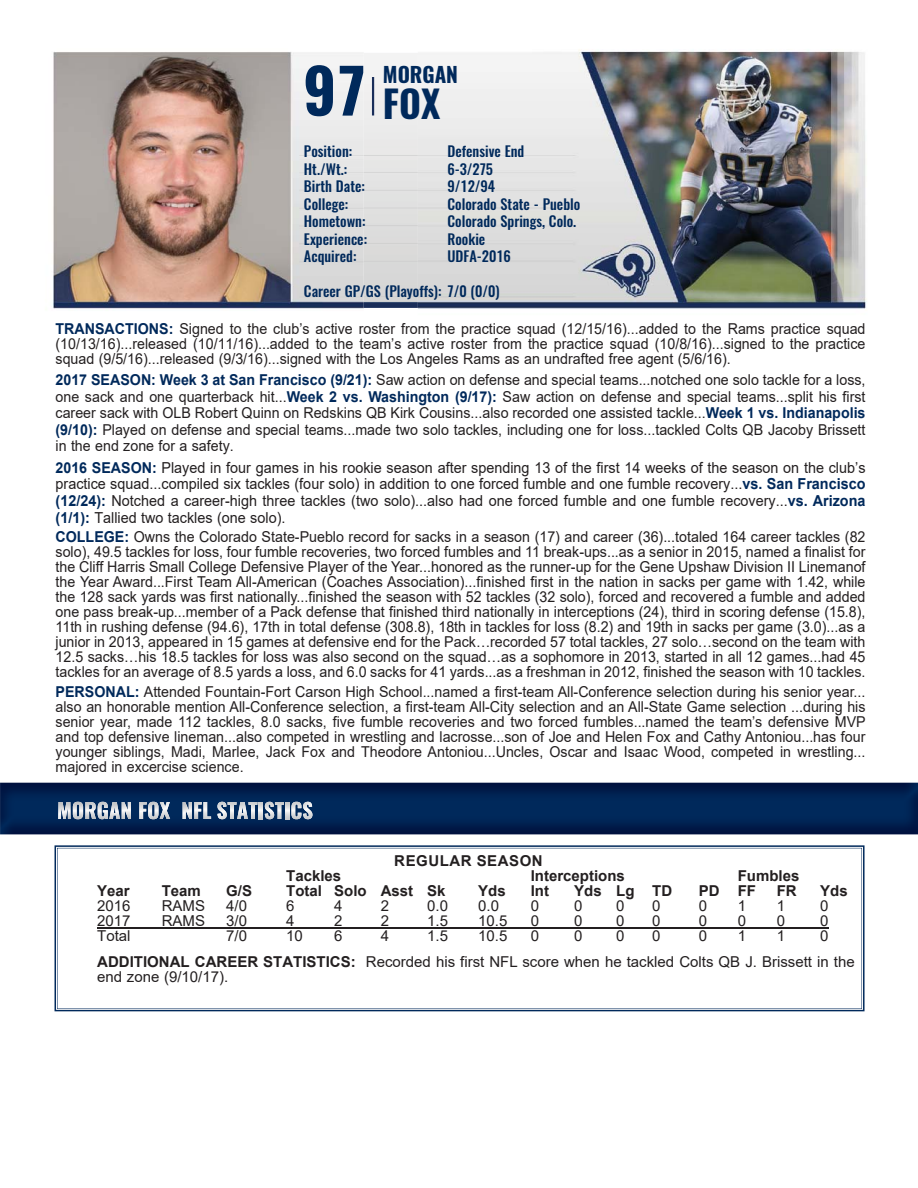
<style>
.page{position:relative;width:918px;height:1188px;background:#fff}
.page>*{position:absolute;margin:0;border:0;box-sizing:border-box;transform-origin:0 0}
.t1{font:700 61.5px "Oswald";color:#00295b}
.t2{font:700 37.5px "Oswald";color:#00295b}
.t3{font:700 21px "Oswald";color:#00295b}
.t4{font:15.15px/16.6px "Arial";color:#231f20;text-align:justify;scale:.95 1}
.t5{font:15px/15px "Arial";color:#231f20;text-align:justify;scale:.95 1}
.t6{font:15px/25.5px "Arial";color:#231f20}
.t7{font:700 15px "Arial";color:#231f20}
.t8{font:700 15px "Arial";letter-spacing:.035em;color:#231f20}
.t9{font:500 14.4px/17.5px "Oswald";color:#00295b}
.s1{font-weight:700;color:#00295b}
.s2{font-weight:700;font-size:15px;color:#00295b}
.s3{font-weight:700}
</style>
<div class="page">
<img style="left:364px;top:65px;width:54px;height:243px">
<img style="left:418px;top:49px;width:449px;height:260px">
<img style="left:51px;top:51px;width:313px;height:258px">
<img style="left:0;top:783px;width:918px;height:51px">
<img style="left:98px;top:802px;width:11px;height:17px">
<img style="left:139px;top:802px;width:19px;height:17px">
<img style="left:73px;top:802px;width:10px;height:17px">
<img style="left:160px;top:802px;width:10px;height:17px">
<svg style="left:139px;top:802px;width:8px;height:7px"></svg>
<img style="left:122px;top:802px;width:9px;height:17px">
<img style="left:109px;top:802px;width:11px;height:17px">
<img style="left:85px;top:802px;width:11px;height:17px">
<img style="left:58px;top:802px;width:13px;height:17px">
<img style="left:303px;top:802px;width:9px;height:17px">
<img style="left:291px;top:802px;width:10px;height:17px">
<img style="left:265px;top:802px;width:24px;height:17px">
<img style="left:217px;top:802px;width:20px;height:17px">
<svg style="left:275px;top:802px;width:14px;height:1px"></svg>
<img style="left:259px;top:803px;width:4px;height:16px">
<img style="left:237px;top:802px;width:20px;height:17px">
<img style="left:194px;top:802px;width:17px;height:17px">
<svg style="left:192px;top:802px;width:15px;height:8px"></svg>
<img style="left:183px;top:802px;width:9px;height:17px">
<svg style="left:55px;top:845px;width:810px;height:166px;background:#7289a4"></svg>
<svg style="left:57px;top:848px;width:805px;height:161px"></svg>
<h1 class="t1" style="left:303px;top:49px;width:65px">97</h1>
<h3 class="t3" style="left:383px;top:60px;width:77px">MORGAN</h3>
<h2 class="t2" style="left:383px;top:78px;width:59px">FOX</h2>
<p class="t9" style="left:448px;top:142px;width:134px">Defensive End<br>6-3/275<br>9/12/94<br>Colorado State - Pueblo<br>Colorado Springs, Colo.<br>Rookie<br>UDFA-2016</p>
<p class="t9" style="left:304px;top:142px;width:65px">Position:<br>Ht./Wt.:<br>Birth Date:<br>College:<br>Hometown:<br>Experience:<br>Acquired:</p>
<p class="t9" style="left:304px;top:283px;width:197px">Career GP/GS (Playoffs): 7/0 (0/0)</p>
<p class="t5" style="left:56px;top:322px;width:854px"><span class="s1">TRANSACTIONS:</span> Signed to the club’s active roster from the practice squad (12/15/16)...added to the Rams practice squad (10/13/16)...released (10/11/16)...added to the team’s active roster from the practice squad (10/8/16)...signed to the practice squad (9/5/16)...released (9/3/16)...signed with the Los Angeles Rams as an undrafted free agent (5/6/16).</p>
<p class="t5" style="left:56px;top:372px;width:854px;line-height:16.5px"><span class="s1">2017 SEASON: Week 3 at San Francisco (9/21):</span> Saw action on defense and special teams...notched one solo tackle for a loss, one sack and one quarterback hit...<span class="s1">Week 2 vs. Washington (9/17):</span> Saw action on defense and special teams...split his first career sack with OLB Robert Quinn on Redskins QB Kirk Cousins...also recorded one assisted tackle...<span class="s1">Week 1 vs. Indianapolis (9/10):</span> Played on defense and special teams...made two solo tackles, including one for loss...tackled Colts QB Jacoby Brissett in the end zone for a safety.</p>
<p class="t4" style="left:56px;top:459px;width:854px"><span class="s2">2016 SEASON:</span> Played in four games in his rookie season after spending 13 of the first 14 weeks of the season on the club’s practice squad...compiled six tackles (four solo) in addition to one forced fumble and one fumble recovery...<span class="s1">vs. San Francisco (12/24):</span> Notched a career-high three tackles (two solo)...also had one forced fumble and one fumble recovery...<span class="s1">vs. Arizona (1/1):</span> Tallied two tackles (one solo).</p>
<p class="t5" style="left:56px;top:529px;width:854px"><span class="s1">COLLEGE:</span> Owns the Colorado State-Pueblo record for sacks in a season (17) and career (36)...totaled 164 career tackles (82 solo), 49.5 tackles for loss, four fumble recoveries, two forced fumbles and 11 break-ups...as a senior in 2015, named a finalist for the Cliff Harris Small College Defensive Player of the Year...honored as the runner-up for the Gene Upshaw Division II Linemanof the Year Award...First Team All-American (Coaches Association)...finished first in the nation in sacks per game with 1.42, while the 128 sack yards was first nationally...finished the season with 52 tackles (32 solo), forced and recovered a fumble and added one pass break-up...member of a Pack defense that finished third nationally in interceptions (24), third in scoring defense (15.8), 11th in rushing defense (94.6), 17th in total defense (308.8), 18th in tackles for loss (8.2) and 19th in sacks per game (3.0)...as a junior in 2013, appeared in 15 games at defensive end for the Pack…recorded 57 total tackles, 27 solo…second on the team with 12.5 sacks…his 18.5 tackles for loss was also second on the squad…as a sophomore in 2013, started in all 12 games...had 45 tackles for an average of 8.5 yards a loss, and 6.0 sacks for 41 yards...as a freshman in 2012, finished the season with 10 tackles.</p>
<p class="t5" style="left:56px;top:684px;width:854px"><span class="s1">PERSONAL:</span> Attended Fountain-Fort Carson High School...named a first-team All-Conference selection during his senior year... also an honorable mention All-Conference selection, a first-team All-City selection and an All-State Game selection ...during his senior year, made 112 tackles, 8.0 sacks, five fumble recoveries and two forced fumbles...named the team’s defensive MVP and top defensive lineman...also competed in wrestling and lacrosse...son of Joe and Helen Fox and Cathy Antoniou...has four younger siblings, Madi, Marlee, Jack Fox and Theodore Antoniou...Uncles, Oscar and Isaac Wood, competed in wrestling... majored in excercise science.</p>
<p class="t8" style="left:394px;top:852px;width:150px">REGULAR SEASON</p>
<p class="t7" style="left:286px;top:867px;width:57px">Tackles</p>
<p class="t7" style="left:531px;top:867px;width:96px">Interceptions</p>
<p class="t7" style="left:738px;top:867px;width:63px">Fumbles</p>
<p class="t7" style="left:97px;top:882px;width:34px">Year</p>
<p class="t7" style="left:162px;top:882px;width:41px">Team</p>
<p class="t7" style="left:226px;top:882px;width:27px">G/S</p>
<p class="t7" style="left:286px;top:882px;width:161px">Total Solo Asst Sk</p>
<p class="t7" style="left:478px;top:882px;width:29px">Yds</p>
<p class="t7" style="left:531px;top:882px;width:20px">Int</p>
<p class="t7" style="left:574px;top:882px;width:100px">Yds Lg TD</p>
<p class="t7" style="left:699px;top:882px;width:59px">PD FF</p>
<p class="t7" style="left:777px;top:882px;width:21px">FR</p>
<p class="t7" style="left:820px;top:882px;width:29px">Yds</p>
<p class="t6" style="left:97px;top:893px;width:35px">2016</p>
<p class="t6" style="left:162px;top:893px;width:45px">RAMS</p>
<p class="t6" style="left:226px;top:893px;width:22px">4/0</p>
<p class="t6" style="left:286px;top:893px;width:10px">6</p>
<p class="t6" style="left:334px;top:893px;width:10px">4</p>
<p class="t6" style="left:381px;top:893px;width:10px">2</p>
<p class="t6" style="left:427px;top:893px;width:22px">0.0</p>
<p class="t6" style="left:478px;top:893px;width:22px">0.0</p>
<p class="t6" style="left:531px;top:893px;width:10px">0</p>
<p class="t6" style="left:574px;top:893px;width:10px">0</p>
<p class="t6" style="left:616px;top:893px;width:10px">0</p>
<p class="t6" style="left:652px;top:893px;width:10px">0</p>
<p class="t6" style="left:699px;top:893px;width:10px">0</p>
<p class="t6" style="left:738px;top:893px;width:10px">1</p>
<p class="t6" style="left:777px;top:893px;width:10px">1</p>
<p class="t6" style="left:820px;top:893px;width:10px">0</p>
<p class="t6" style="left:97px;top:908px;width:35px">2017</p>
<p class="t6" style="left:162px;top:908px;width:45px">RAMS</p>
<p class="t6" style="left:226px;top:908px;width:22px">3/0</p>
<p class="t6" style="left:286px;top:908px;width:10px">4</p>
<p class="t6" style="left:334px;top:908px;width:10px">2</p>
<p class="t6" style="left:381px;top:908px;width:10px">2</p>
<p class="t6" style="left:427px;top:908px;width:22px">1.5</p>
<p class="t6" style="left:478px;top:908px;width:31px">10.5</p>
<p class="t6" style="left:531px;top:908px;width:10px">0</p>
<p class="t6" style="left:574px;top:908px;width:10px">0</p>
<p class="t6" style="left:616px;top:908px;width:10px">0</p>
<p class="t6" style="left:652px;top:908px;width:10px">0</p>
<p class="t6" style="left:699px;top:908px;width:10px">0</p>
<p class="t6" style="left:738px;top:908px;width:10px">0</p>
<p class="t6" style="left:777px;top:908px;width:10px">0</p>
<p class="t6" style="left:820px;top:908px;width:10px">0</p>
<p class="t6" style="left:97px;top:923px;width:35px">Total</p>
<p class="t6" style="left:226px;top:923px;width:22px">7/0</p>
<p class="t6" style="left:286px;top:923px;width:18px">10</p>
<p class="t6" style="left:334px;top:923px;width:10px">6</p>
<p class="t6" style="left:381px;top:923px;width:10px">4</p>
<p class="t6" style="left:427px;top:923px;width:22px">1.5</p>
<p class="t6" style="left:478px;top:923px;width:31px">10.5</p>
<p class="t6" style="left:531px;top:923px;width:10px">0</p>
<p class="t6" style="left:574px;top:923px;width:10px">0</p>
<p class="t6" style="left:616px;top:923px;width:10px">0</p>
<p class="t6" style="left:652px;top:923px;width:10px">0</p>
<p class="t6" style="left:699px;top:923px;width:10px">0</p>
<p class="t6" style="left:738px;top:923px;width:10px">1</p>
<p class="t6" style="left:777px;top:923px;width:10px">1</p>
<p class="t6" style="left:97px;top:923px;width:759px;text-indent:723px">0<br><span class="s3">ADDITIONAL CAREER STATISTICS:</span> Recorded his first NFL score when he tackled Colts QB J. Brissett in the</p>
<p class="t6" style="left:97px;top:964px;width:132px">end zone (9/10/17).</p>
</div>
